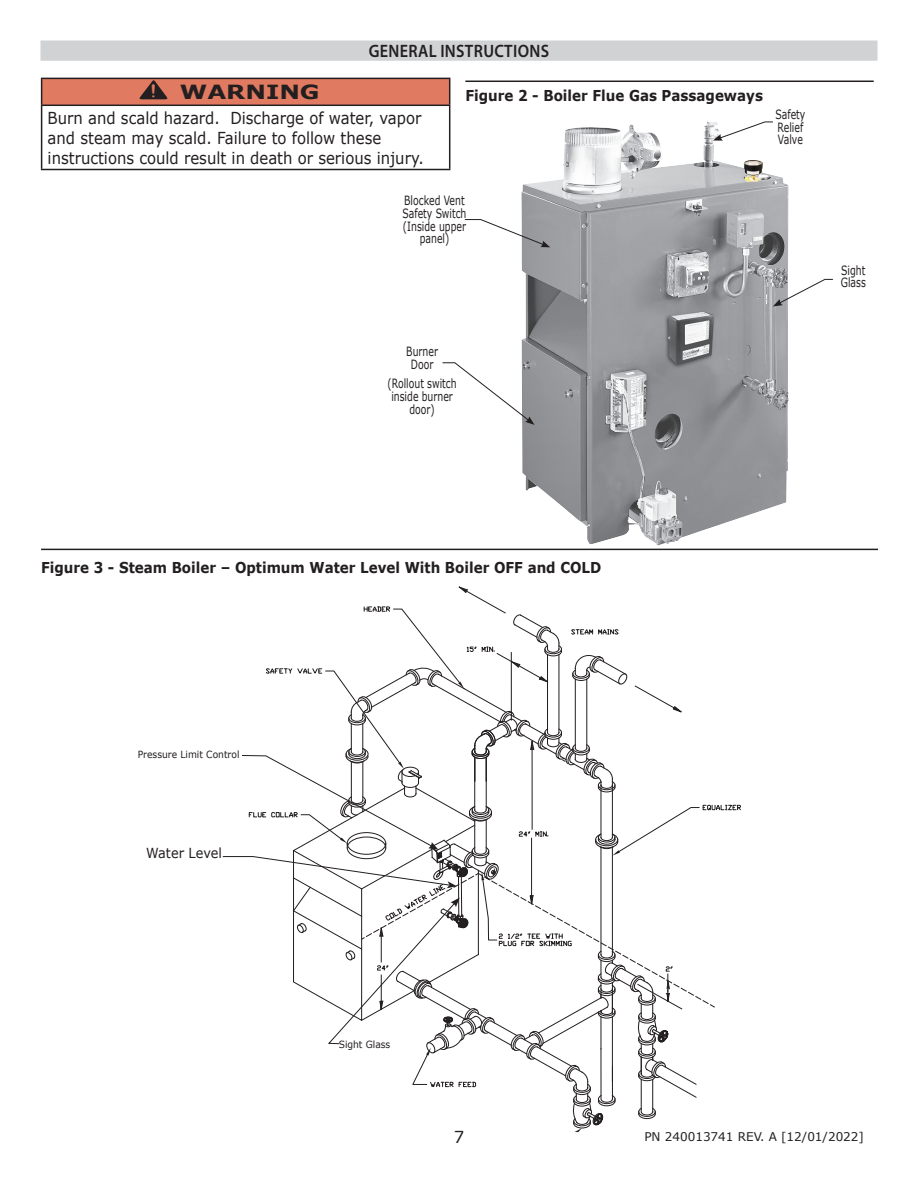
<style>
.page{position:relative;width:918px;height:1188px;background:#fff}
.page>*{position:absolute;margin:0;border:0;box-sizing:border-box;transform-origin:0 0}
.t1{font:700 21px "Courier New";color:#e07a60;scale:.9 1}
.t2{font:700 19.5px "Verdana";color:#231f20;scale:1.25 1}
.t3{font:600 18px "Myriad Pro";letter-spacing:.02em;color:#231f20;scale:.9 1}
.t4{font:16.5px/19.8px "Verdana";color:#231f20;scale:.9 1}
.t5{font:16.5px "Verdana";color:#231f20}
.t6{font:700 15px "Verdana";color:#231f20;scale:.9 1}
.t7{font:13.8px "Verdana";color:#231f20;scale:.92 1}
.t8{font:12.75px/12.8px "Verdana";color:#231f20;text-align:center;scale:.73 1}
.t9{font:12px "Verdana";color:#231f20}
.t10{font:9.9px "Verdana";color:#231f20;scale:.92 1}
</style>
<div class="page">
<div style="left:42px;top:78px;width:408px;height:27px;background:#e07a60"></div>
<hr style="left:41px;top:78px;width:409px;height:1px;background:#231f20">
<svg style="left:41px;top:79px;width:1px;height:26px"></svg>
<svg style="left:449px;top:79px;width:1px;height:26px"></svg>
<hr style="left:41px;top:105px;width:409px;height:1px;background:#231f20">
<hr style="left:41px;top:106px;width:1px;height:63px;background:#231f20">
<hr style="left:449px;top:106px;width:1px;height:63px;background:#231f20">
<hr style="left:41px;top:169px;width:409px;height:1px;background:#231f20">
<svg style="left:137px;top:79px;width:31px;height:21px"></svg>
<div style="left:41px;top:41px;width:836px;height:19px;background:#d1d2d4"></div>
<div style="left:41px;top:40px;width:837px;height:21px;border:2px solid #d1d2d4"></div>
<hr style="left:41px;top:549px;width:837px;height:1px;background:#231f20">
<hr style="left:465px;top:81px;width:409px;height:1px;background:#231f20">
<img style="left:521px;top:122px;width:267px;height:424px">
<img style="left:743px;top:160px;width:20px;height:21px">
<svg style="left:442px;top:362px;width:93px;height:63px"></svg>
<svg style="left:773px;top:279px;width:60px;height:27px"></svg>
<svg style="left:713px;top:121px;width:61px;height:20px"></svg>
<svg style="left:464px;top:219px;width:86px;height:28px"></svg>
<svg style="left:222px;top:586px;width:519px;height:546px"></svg>
<p class="t3" style="left:369px;top:41px;width:202px">GENERAL INSTRUCTIONS</p>
<p class="t1" style="left:148px;top:78px;width:14px">!</p>
<p class="t2" style="left:180px;top:84px;width:113px">WARNING</p>
<p class="t4" style="left:48px;top:108px;width:420px">Burn and scald hazard. Discharge of water, vapor and steam may scald. Failure to follow these instructions could result in death or serious injury.</p>
<p class="t6" style="left:465px;top:90px;width:332px">Figure 2 - Boiler Flue Gas Passageways</p>
<p class="t8" style="left:403px;top:194px;width:89px">Blocked Vent<br>Safety Switch (Inside upper panel)</p>
<p class="t8" style="left:775px;top:109px;width:42px;text-align:left">Safety<br>Relief<br>Valve</p>
<p class="t8" style="left:406px;top:345px;width:45px">Burner<br>Door</p>
<p class="t8" style="left:388px;top:379px;width:96px">(Rollout switch inside burner door)</p>
<p class="t8" style="left:841px;top:263px;width:36px;text-align:left">Sight<br>Glass</p>
<p class="t6" style="left:41px;top:562px;width:624px">Figure 3 - Steam Boiler – Optimum Water Level With Boiler OFF and COLD</p>
<p class="t10" style="left:138px;top:751px;width:112px">Pressure Limit Control</p>
<p class="t7" style="left:146px;top:848px;width:84px">Water Level</p>
<p class="t10" style="left:339px;top:1037px;width:58px">Sight Glass</p>
<p class="t5" style="left:454px;top:1126px;width:12px">7</p>
<p class="t9" style="left:644px;top:1132px;width:221px">PN 240013741 REV. A [12/01/2022]</p>
</div>
